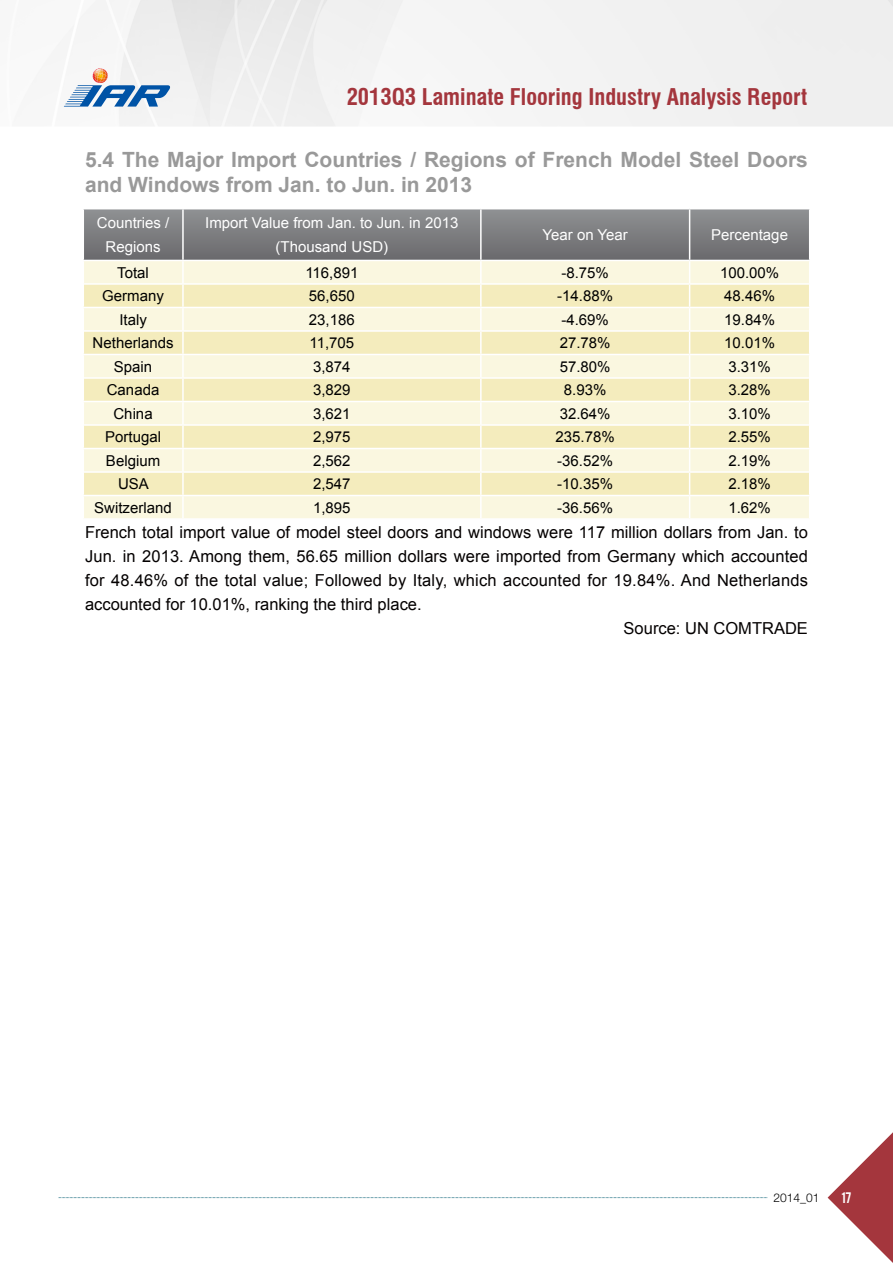
<style>
.page{position:relative;width:893px;height:1263px;background:#fff}
.page>*{position:absolute;margin:0;border:0;box-sizing:border-box;transform-origin:0 0}
.t1{font:700 condensed 22.5px "Swiss 721 BT";color:#a4363d}
.t2{font:700 21px/25.5px "Arial";color:#999}
.t3{font:16.5px "Arial";letter-spacing:.005em;color:#040000}
.t4{font:15px "Arial";color:#000}
.t5{font:15px/24px "Arial";color:#fff;text-align:center}
.t6{font:300 12px "Helvetica Neue LT Pro";color:#000}
.t7{font:12px "Bebas";color:#fff}
</style>
<div class="page">
<svg style="left:828px;top:1132px;width:65px;height:131px"></svg>
<svg style="left:58px;top:1197px;width:709px;height:1px"></svg>
<svg style="left:64px;top:68px;width:106px;height:39px"></svg>
<svg style="left:83px;top:209px;width:727px;height:309px;background:#e2dec4"></svg>
<hr style="left:480px;top:261px;width:2px;height:22px;background:#fff">
<hr style="left:84px;top:283px;width:99px;height:2px;background:#fff">
<hr style="left:183px;top:283px;width:298px;height:2px;background:#fff">
<hr style="left:481px;top:283px;width:209px;height:2px;background:#fff">
<hr style="left:480px;top:285px;width:2px;height:22px;background:#fff">
<hr style="left:690px;top:283px;width:119px;height:2px;background:#fff">
<hr style="left:480px;top:308px;width:2px;height:22px;background:#fff">
<hr style="left:84px;top:330px;width:99px;height:2px;background:#fff">
<hr style="left:183px;top:330px;width:298px;height:2px;background:#fff">
<hr style="left:481px;top:330px;width:209px;height:2px;background:#fff">
<hr style="left:480px;top:332px;width:2px;height:22px;background:#fff">
<hr style="left:690px;top:330px;width:119px;height:2px;background:#fff">
<hr style="left:480px;top:355px;width:2px;height:22px;background:#fff">
<hr style="left:84px;top:377px;width:99px;height:2px;background:#fff">
<hr style="left:183px;top:377px;width:298px;height:2px;background:#fff">
<hr style="left:481px;top:377px;width:209px;height:2px;background:#fff">
<hr style="left:480px;top:379px;width:2px;height:22px;background:#fff">
<hr style="left:690px;top:377px;width:119px;height:2px;background:#fff">
<hr style="left:480px;top:402px;width:2px;height:22px;background:#fff">
<hr style="left:84px;top:424px;width:99px;height:2px;background:#fff">
<hr style="left:183px;top:424px;width:298px;height:2px;background:#fff">
<hr style="left:481px;top:424px;width:209px;height:2px;background:#fff">
<hr style="left:480px;top:426px;width:2px;height:22px;background:#fff">
<hr style="left:690px;top:424px;width:119px;height:2px;background:#fff">
<hr style="left:480px;top:449px;width:2px;height:22px;background:#fff">
<hr style="left:84px;top:471px;width:99px;height:2px;background:#fff">
<hr style="left:183px;top:471px;width:298px;height:2px;background:#fff">
<hr style="left:481px;top:471px;width:209px;height:2px;background:#fff">
<hr style="left:480px;top:473px;width:2px;height:22px;background:#fff">
<hr style="left:690px;top:471px;width:119px;height:2px;background:#fff">
<hr style="left:480px;top:496px;width:2px;height:22px;background:#fff">
<hr style="left:83px;top:209px;width:1px;height:51px;background:#fff">
<hr style="left:809px;top:209px;width:1px;height:51px;background:#fff">
<hr style="left:83px;top:260px;width:100px;height:1px;background:#fff">
<hr style="left:183px;top:260px;width:298px;height:1px;background:#fff">
<hr style="left:481px;top:260px;width:209px;height:1px;background:#fff">
<hr style="left:690px;top:260px;width:120px;height:1px;background:#fff">
<h1 class="t1" style="left:347px;top:84px;width:462px">2013Q3 Laminate Flooring Industry Analysis Report</h1>
<p class="t2" style="left:85px;top:147px;width:724px">5.4 The Major Import Countries / Regions of French Model Steel Doors and Windows from Jan. to Jun. in 2013</p>
<p class="t5" style="left:97px;top:211px;width:74px">Countries /<br>Regions</p>
<p class="t5" style="left:205px;top:211px;width:255px">Import Value from Jan. to Jun. in 2013 (Thousand USD)</p>
<p class="t5" style="left:543px;top:223px;width:87px">Year on Year</p>
<p class="t5" style="left:711px;top:223px;width:78px">Percentage</p>
<p class="t4" style="left:117px;top:262px;width:33px">Total</p>
<p class="t4" style="left:305px;top:262px;width:55px">116,891</p>
<p class="t4" style="left:561px;top:262px;width:49px">-8.75%</p>
<p class="t4" style="left:720px;top:262px;width:61px">100.00%</p>
<p class="t4" style="left:102px;top:286px;width:63px">Germany</p>
<p class="t4" style="left:309px;top:286px;width:47px">56,650</p>
<p class="t4" style="left:557px;top:286px;width:57px">-14.88%</p>
<p class="t4" style="left:724px;top:286px;width:52px">48.46%</p>
<p class="t4" style="left:119px;top:309px;width:29px">Italy</p>
<p class="t4" style="left:309px;top:309px;width:47px">23,186</p>
<p class="t4" style="left:561px;top:309px;width:49px">-4.69%</p>
<p class="t4" style="left:724px;top:309px;width:52px">19.84%</p>
<p class="t4" style="left:93px;top:333px;width:82px">Netherlands</p>
<p class="t4" style="left:309px;top:333px;width:46px">11,705</p>
<p class="t4" style="left:560px;top:333px;width:52px">27.78%</p>
<p class="t4" style="left:724px;top:333px;width:52px">10.01%</p>
<p class="t4" style="left:114px;top:356px;width:40px">Spain</p>
<p class="t4" style="left:313px;top:356px;width:39px">3,874</p>
<p class="t4" style="left:560px;top:356px;width:52px">57.80%</p>
<p class="t4" style="left:728px;top:356px;width:44px">3.31%</p>
<p class="t4" style="left:107px;top:380px;width:54px">Canada</p>
<p class="t4" style="left:313px;top:380px;width:39px">3,829</p>
<p class="t4" style="left:564px;top:380px;width:44px">8.93%</p>
<p class="t4" style="left:728px;top:380px;width:44px">3.28%</p>
<p class="t4" style="left:113px;top:403px;width:41px">China</p>
<p class="t4" style="left:313px;top:403px;width:39px">3,621</p>
<p class="t4" style="left:560px;top:403px;width:52px">32.64%</p>
<p class="t4" style="left:728px;top:403px;width:44px">3.10%</p>
<p class="t4" style="left:105px;top:427px;width:57px">Portugal</p>
<p class="t4" style="left:313px;top:427px;width:39px">2,975</p>
<p class="t4" style="left:556px;top:427px;width:61px">235.78%</p>
<p class="t4" style="left:728px;top:427px;width:44px">2.55%</p>
<p class="t4" style="left:106px;top:451px;width:56px">Belgium</p>
<p class="t4" style="left:313px;top:451px;width:39px">2,562</p>
<p class="t4" style="left:557px;top:451px;width:57px">-36.52%</p>
<p class="t4" style="left:728px;top:451px;width:44px">2.19%</p>
<p class="t4" style="left:118px;top:474px;width:32px">USA</p>
<p class="t4" style="left:313px;top:474px;width:39px">2,547</p>
<p class="t4" style="left:557px;top:474px;width:57px">-10.35%</p>
<p class="t4" style="left:728px;top:474px;width:44px">2.18%</p>
<p class="t4" style="left:94px;top:498px;width:79px">Switzerland</p>
<p class="t4" style="left:313px;top:498px;width:39px">1,895</p>
<p class="t4" style="left:557px;top:498px;width:57px">-36.56%</p>
<p class="t4" style="left:728px;top:498px;width:44px">1.62%</p>
<p class="t3" style="left:85px;top:522px;width:724px">French total import value of model steel doors and windows were 117 million dollars from Jan. to</p>
<p class="t3" style="left:85px;top:546px;width:724px">Jun. in 2013. Among them, 56.65 million dollars were imported from Germany which accounted</p>
<p class="t3" style="left:85px;top:570px;width:724px">for 48.46% of the total value; Followed by Italy, which accounted for 19.84%. And Netherlands</p>
<p class="t3" style="left:85px;top:594px;width:338px">accounted for 10.01%, ranking the third place.</p>
<p class="t3" style="left:624px;top:618px;width:186px">Source: UN COMTRADE</p>
<p class="t6" style="left:773px;top:1190px;width:48px">2014_01</p>
<p class="t7" style="left:841px;top:1189px;width:12px">17</p>
</div>
